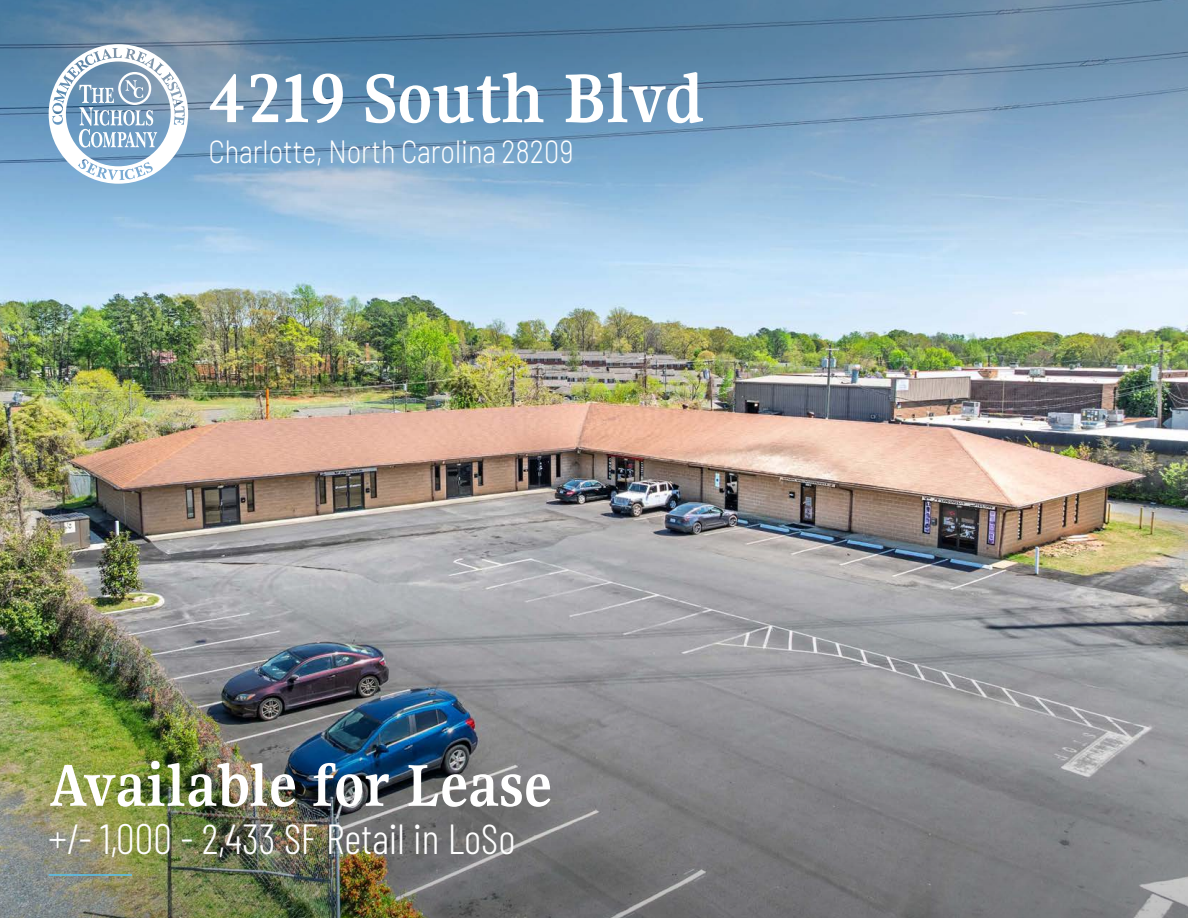
<style>
.page{position:relative;width:1188px;height:918px;background:#fff}
.page>*{position:absolute;margin:0;border:0;box-sizing:border-box;transform-origin:0 0}
.t1{font:700 75.75px "Gupter";letter-spacing:.01em;color:#fff}
.t2{font:700 65.1px "Gupter";letter-spacing:.01em;color:#fff}
.t3{font:300 42px "Barlow Condensed";color:#fff}
.t4{font:300 32.1px "Barlow";color:#fff;scale:.84 1}
</style>
<div class="page">
<img style="left:0;top:0;width:1188px;height:381px">
<img style="left:0;top:381px;width:1188px;height:537px">
<svg style="left:49px;top:44px;width:139px;height:140px"></svg>
<hr style="left:49px;top:874px;width:83px;height:2px;background:#58c4f1">
<p class="t1" style="left:208px;top:59px;width:498px">4219 South Blvd</p>
<p class="t4" style="left:208px;top:128px;width:436px">Charlotte, North Carolina 28209</p>
<p class="t2" style="left:49px;top:751px;width:504px">Available for Lease</p>
<p class="t3" style="left:49px;top:809px;width:468px">+/- 1,000 - 2,433 SF Retail in LoSo</p>
</div>
